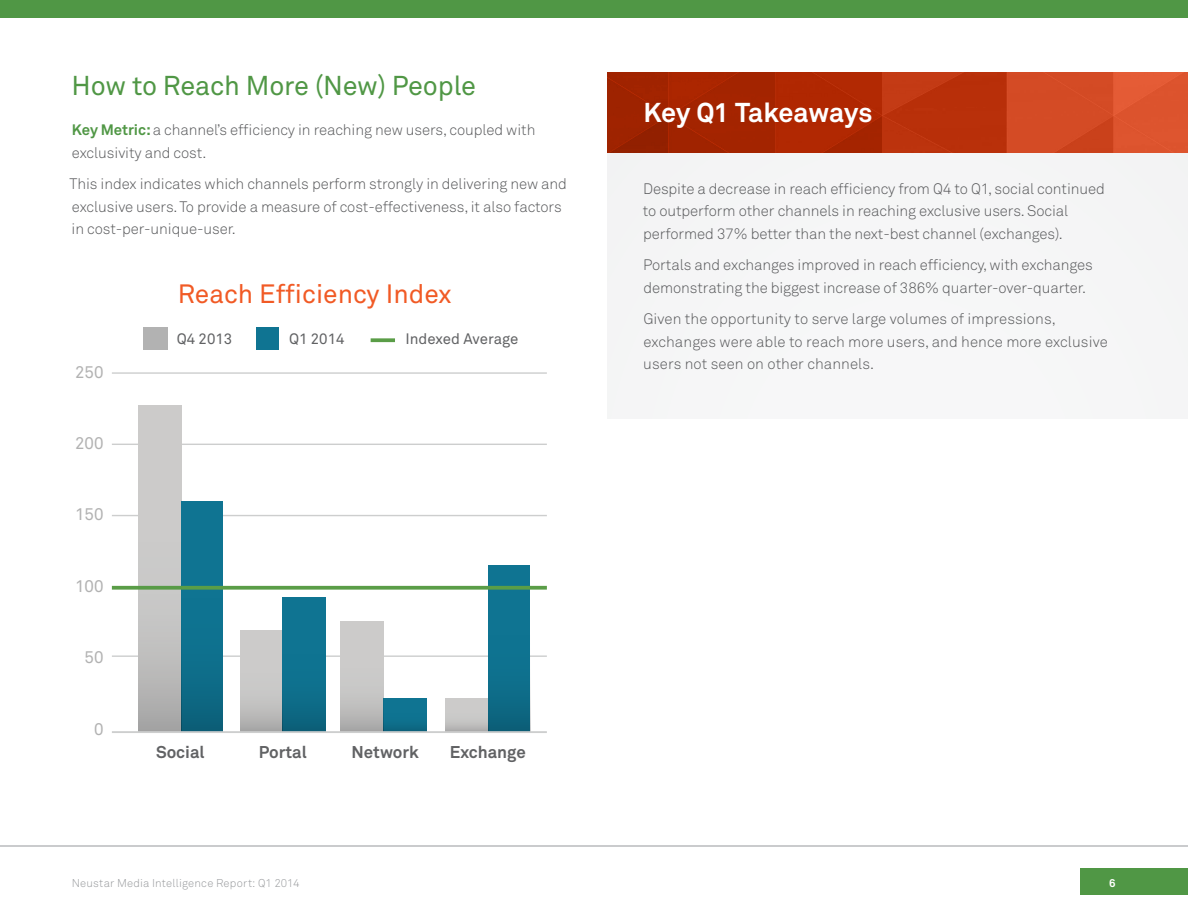
<style>
.page{position:relative;width:1188px;height:918px;background:#fff}
.page>*{position:absolute;margin:0;border:0;box-sizing:border-box;transform-origin:0 0}
.t1{font:27px "Akkurat";letter-spacing:-.005em;color:#509745}
.t2{font:700 27px "Akkurat";letter-spacing:-.01em;color:#fff}
.t3{font:26.25px "Akkurat";color:#f15a25}
.t4{font:700 16.8px "Akkurat";color:#616264}
.t5{font:16.8px "Akkurat";color:#b2b2b2}
.t6{font:300 15px/22.5px "Akkurat";letter-spacing:-.005em;color:#57585a}
.t7{font:15px "Akkurat";color:#616264}
.t8{font:300 11.25px "Akkurat";letter-spacing:.015em;color:#97999c}
.t9{font:700 11.25px "Akkurat";color:#fff}
.s1{font-weight:700;color:#509745}
</style>
<div class="page">
<div style="left:1080px;top:868px;width:108px;height:28px;background:#509745"></div>
<div style="left:0;top:0;width:1188px;height:18px;background:#509745"></div>
<hr style="left:0;top:846px;width:1188px;height:1px;background:#97999c">
<div style="left:608px;top:153px;width:580px;height:265px;background:#f9fafa"></div>
<img style="left:608px;top:72px;width:580px;height:81px">
<hr style="left:112px;top:655px;width:435px;height:2px;background:#cdcece">
<hr style="left:112px;top:515px;width:435px;height:1px;background:#cdcece">
<hr style="left:112px;top:444px;width:435px;height:1px;background:#cdcece">
<hr style="left:112px;top:372px;width:435px;height:2px;background:#cdcece">
<svg style="left:112px;top:586px;width:435px;height:4px"></svg>
<div style="left:446px;top:698px;width:43px;height:34px;background:linear-gradient(to bottom,#d4d3d2,#b8b7b7)"></div>
<div style="left:489px;top:565px;width:41px;height:167px;background:linear-gradient(to bottom,#157c93,#0b6684)"></div>
<svg style="left:138px;top:406px;width:43px;height:325px"></svg>
<div style="left:240px;top:631px;width:43px;height:101px;background:linear-gradient(to bottom,#d4d3d2,#b5b5b4)"></div>
<div style="left:283px;top:597px;width:43px;height:135px;background:linear-gradient(to bottom,#107998,#0d6782)"></div>
<div style="left:181px;top:501px;width:42px;height:231px;background:linear-gradient(to bottom,#127a96,#0d6781)"></div>
<svg style="left:341px;top:621px;width:43px;height:110px"></svg>
<div style="left:384px;top:698px;width:43px;height:34px;background:linear-gradient(to bottom,#107998,#0d6884)"></div>
<svg style="left:371px;top:338px;width:24px;height:4px"></svg>
<div style="left:256px;top:327px;width:23px;height:23px;background:#0f7492"></div>
<div style="left:144px;top:327px;width:24px;height:23px;background:#b2b2b2"></div>
<hr style="left:112px;top:731px;width:435px;height:2px;background:#cdcece">
<h1 class="t1" style="left:71px;top:69px;width:406px">How to Reach More (New) People</h1>
<p class="t6" style="left:72px;top:119px;width:465px"><span class="s1">Key Metric:</span> a channel’s efficiency in reaching new users, coupled with exclusivity and cost.</p>
<p class="t6" style="left:70px;top:173px;width:499px">This index indicates which channels perform strongly in delivering new and exclusive users. To provide a measure of cost-effectiveness, it also factors in cost-per-unique-user.</p>
<p class="t6" style="left:643px;top:177px;width:464px">Despite a decrease in reach efficiency from Q4 to Q1, social continued to outperform other channels in reaching exclusive users. Social performed 37% better than the next-best channel (exchanges).</p>
<p class="t6" style="left:643px;top:254px;width:451px">Portals and exchanges improved in reach efficiency, with exchanges demonstrating the biggest increase of 386% quarter-over-quarter.</p>
<p class="t6" style="left:643px;top:308px;width:466px">Given the opportunity to serve large volumes of impressions, exchanges were able to reach more users, and hence more exclusive users not seen on other channels.</p>
<h1 class="t2" style="left:643px;top:95px;width:230px">Key Q1 Takeaways</h1>
<h2 class="t3" style="left:178px;top:278px;width:275px">Reach Efficiency Index</h2>
<p class="t7" style="left:177px;top:329px;width:57px">Q4 2013</p>
<p class="t7" style="left:289px;top:329px;width:57px">Q1 2014</p>
<p class="t7" style="left:405px;top:329px;width:115px">Indexed Average</p>
<p class="t5" style="left:75px;top:362px;width:30px">250</p>
<p class="t5" style="left:75px;top:433px;width:30px">200</p>
<p class="t5" style="left:75px;top:505px;width:30px">150</p>
<p class="t5" style="left:75px;top:576px;width:30px">100</p>
<p class="t5" style="left:85px;top:648px;width:20px">50</p>
<p class="t5" style="left:94px;top:719px;width:11px">0</p>
<p class="t4" style="left:156px;top:741px;width:50px">Social</p>
<p class="t4" style="left:259px;top:741px;width:50px">Portal</p>
<p class="t4" style="left:352px;top:741px;width:69px">Network</p>
<p class="t4" style="left:450px;top:741px;width:77px">Exchange</p>
<p class="t8" style="left:72px;top:876px;width:229px">Neustar Media Intelligence Report: Q1 2014</p>
<p class="t9" style="left:1109px;top:875px;width:8px">6</p>
</div>
